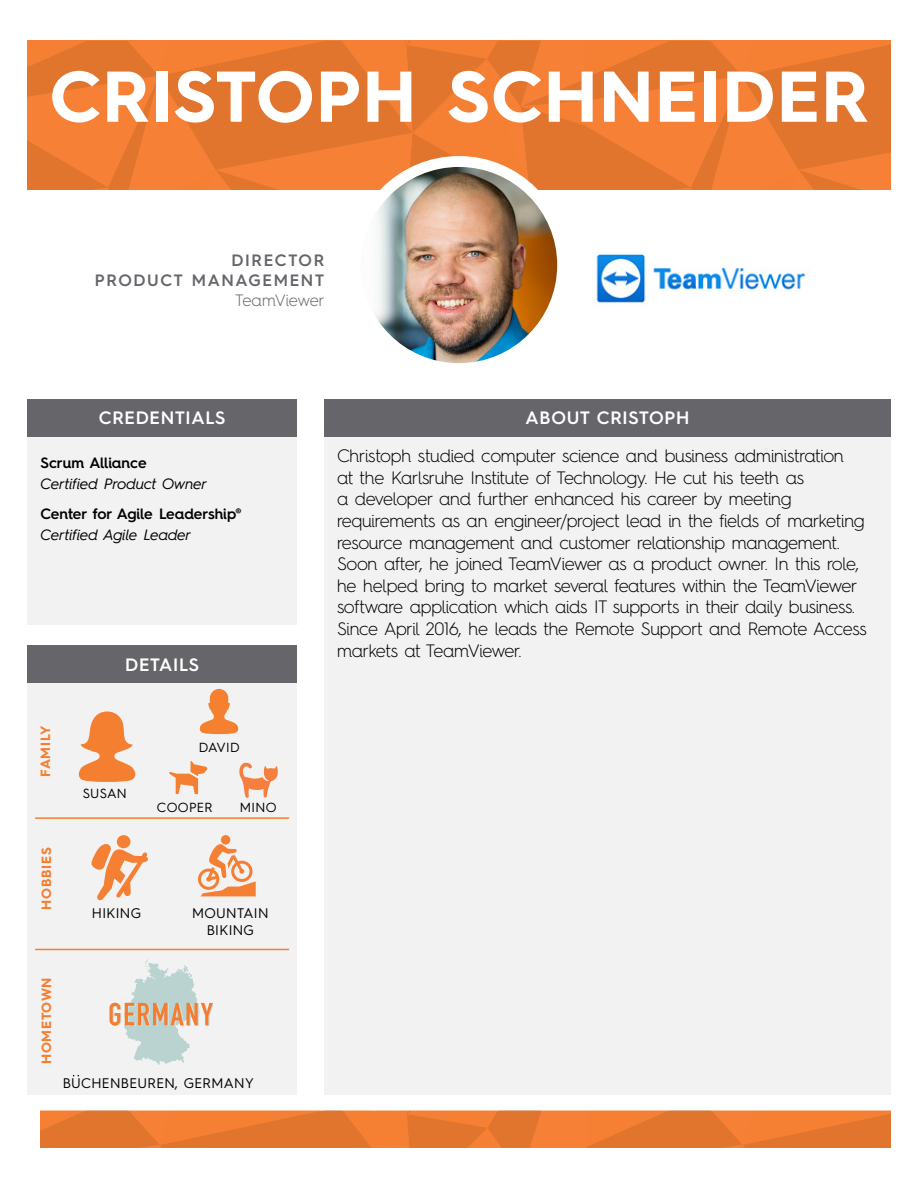
<style>
.page{position:relative;width:918px;height:1188px;background:#fff}
.page>*{position:absolute;margin:0;border:0;box-sizing:border-box;transform-origin:0 0}
.t1{font:700 72px "Hurme Geometric Sans 4";letter-spacing:.02em;color:#fff}
.t2{font:300 18px/21.6px "Hurme Geometric Sans 4";letter-spacing:-.02em;color:#000}
.t3{font:600 18px "Hurme Geometric Sans 4";letter-spacing:.04em;color:#fff}
.t4{font:600 16.5px/19.8px "Hurme Geometric Sans 4";letter-spacing:.1em;color:#65656a;text-align:right}
.t5{font:300 16.5px "Hurme Geometric Sans 4";letter-spacing:-.01em;color:#65656a}
.t6{font:italic 15px "Hurme Geometric Sans 4";color:#000}
.t7{font:600 15px "Hurme Geometric Sans 4";letter-spacing:-.005em;color:#000}
.t8{font:13.95px/16.8px "Hurme Geometric Sans 4";letter-spacing:.025em;color:#000;text-align:center}
.t9{font:700 13.5px "Hurme Geometric Sans 4";letter-spacing:.05em;color:#f57f30}
.t10{font:13.2px "Hurme Geometric Sans 4";letter-spacing:.025em;color:#000}
</style>
<div class="page">
<div style="left:27px;top:682px;width:269px;height:413px;background:#f2f2f3"></div>
<div style="left:324px;top:437px;width:567px;height:658px;background:#f2f2f3"></div>
<svg style="left:41px;top:1111px;width:850px;height:37px;background:#e97930"></svg>
<svg style="left:27px;top:41px;width:864px;height:149px;background:#ea7a31"></svg>
<div style="left:27px;top:437px;width:269px;height:187px;background:#f2f2f3"></div>
<div style="left:27px;top:400px;width:270px;height:37px;background:#65656a"></div>
<div style="left:324px;top:400px;width:567px;height:37px;background:#65656a"></div>
<div style="left:350px;top:156px;width:218px;height:218px;background:#fff;border-radius:50%"></div>
<img style="left:361px;top:167px;width:196px;height:196px;border-radius:98px">
<div style="left:27px;top:646px;width:270px;height:37px;background:#65656a"></div>
<hr style="left:35px;top:817px;width:254px;height:2px;background:#f57f30">
<hr style="left:35px;top:949px;width:254px;height:1px;background:#f57f30">
<img style="left:596px;top:252px;width:210px;height:56px">
<svg style="left:78px;top:712px;width:58px;height:70px"></svg>
<svg style="left:91px;top:843px;width:57px;height:58px"></svg>
<div style="left:117px;top:835px;width:13px;height:13px;background:#f57f32;border-radius:50%"></div>
<svg style="left:198px;top:844px;width:58px;height:52px"></svg>
<div style="left:221px;top:835px;width:9px;height:10px;background:#f57f32;border-radius:50%"></div>
<svg style="left:169px;top:761px;width:39px;height:33px"></svg>
<svg style="left:199px;top:689px;width:40px;height:45px"></svg>
<svg style="left:239px;top:762px;width:39px;height:36px"></svg>
<svg style="left:109px;top:959px;width:104px;height:106px"></svg>
<h1 class="t1" style="left:50px;top:46px;width:820px">CRISTOPH SCHNEIDER</h1>
<p class="t4" style="left:95px;top:250px;width:231px">DIRECTOR<br>PRODUCT MANAGEMENT</p>
<p class="t5" style="left:235px;top:289px;width:91px">TeamViewer</p>
<p class="t3" style="left:99px;top:405px;width:128px">CREDENTIALS</p>
<p class="t7" style="left:40px;top:453px;width:108px">Scrum Alliance</p>
<p class="t6" style="left:40px;top:474px;width:168px">Certified Product Owner</p>
<p class="t7" style="left:40px;top:504px;width:203px">Center for Agile Leadership®</p>
<p class="t6" style="left:40px;top:525px;width:152px">Certified Agile Leader</p>
<p class="t3" style="left:125px;top:652px;width:75px">DETAILS</p>
<p class="t9" style="left:36px;top:777px;width:52px;rotate:-90deg">FAMILY</p>
<p class="t9" style="left:37px;top:910px;width:64px;rotate:-90deg">HOBBIES</p>
<p class="t10" style="left:83px;top:784px;width:46px">SUSAN</p>
<p class="t10" style="left:199px;top:738px;width:43px">DAVID</p>
<p class="t10" style="left:157px;top:798px;width:57px">COOPER</p>
<p class="t10" style="left:240px;top:798px;width:38px">MINO</p>
<p class="t8" style="left:92px;top:904px;width:51px">HIKING</p>
<p class="t8" style="left:192px;top:904px;width:78px">MOUNTAIN<br>BIKING</p>
<p class="t9" style="left:37px;top:1064px;width:88px;rotate:-90deg">HOMETOWN</p>
<p class="t8" style="left:63px;top:1074px;width:193px">BUCHENBEUREN, GERMANY</p>
<p class="t3" style="left:526px;top:405px;width:165px">ABOUT CRISTOPH</p>
<p class="t2" style="left:337px;top:445px;width:531px">Christoph studied computer science and business administration<br>at the Karlsruhe Institute of Technology. He cut his teeth as<br>a developer and further enhanced his career by meeting requirements as an engineer/project lead in the fields of marketing resource management and customer relationship management.<br>Soon after, he joined TeamViewer as a product owner. In this role, he helped bring to market several features within the TeamViewer software application which aids IT supports in their daily business.<br>Since April 2016, he leads the Remote Support and Remote Access markets at TeamViewer.</p>
</div>
